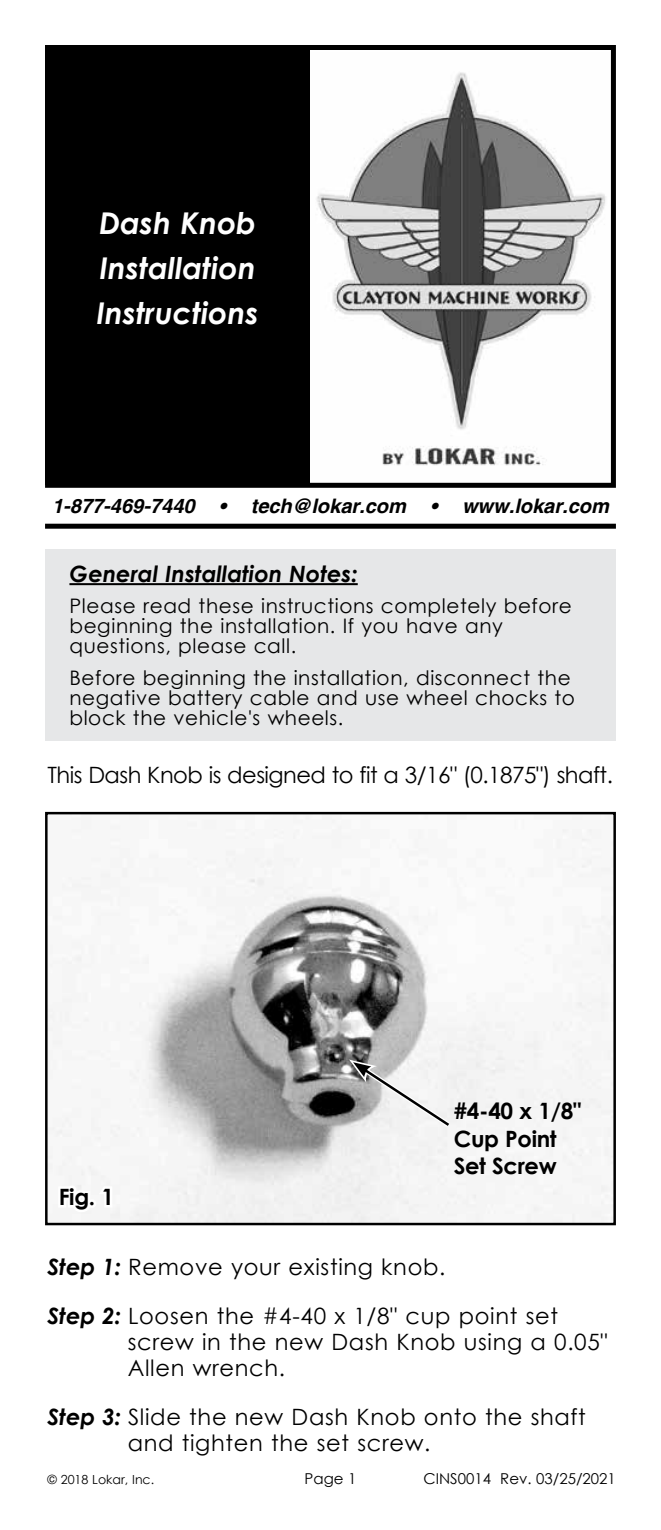
<style>
.page{position:relative;width:661px;height:1530px;background:#fff}
.page>*{position:absolute;margin:0;border:0;box-sizing:border-box;transform-origin:0 0}
.t1{font:italic 700 30px/45px "Century Gothic";color:#fff;text-align:justify}
.t2{font:22.5px/26.2px "Century Gothic";letter-spacing:.03em;color:#000}
.t3{font:22.5px "Century Gothic";letter-spacing:-.025em;color:#000}
.t4{font:700 22.5px/27.5px "Century Gothic";letter-spacing:-.015em;color:#000}
.t5{font:italic 700 22.5px "Century Gothic";color:#000}
.t6{font:20px/20px "Century Gothic";letter-spacing:.03em;color:#000}
.t7{font:italic 700 20px "Helvetica";color:#000}
.t8{font:15px "Century Gothic";color:#000}
.t9{font:12.5px "Century Gothic";color:#000}
.s1{font-weight:700;font-style:italic}
</style>
<div class="page">
<div style="left:45px;top:549px;width:570px;height:192px;background:#e6e7e8"></div>
<hr style="left:69px;top:583px;width:288px;height:2px;background:#000">
<img style="left:48px;top:818px;width:564px;height:404px">
<div style="left:45px;top:812px;width:570px;height:413px;border:2px solid #000"></div>
<svg style="left:56px;top:1181px;width:59px;height:35px"></svg>
<svg style="left:349px;top:1060px;width:105px;height:71px"></svg>
<div style="left:45px;top:524px;width:570px;height:5px;background:#000"></div>
<img style="left:316px;top:72px;width:290px;height:394px">
<div style="left:45px;top:45px;width:570px;height:443px;border:5px solid #000"></div>
<div style="left:45px;top:45px;width:265px;height:439px;background:#000"></div>
<h1 class="t1" style="left:96px;top:199px;width:163px">Dash Knob Installation Instructions</h1>
<p class="t7" style="left:52px;top:494px;width:558px">1-877-469-7440 • tech@lokar.com • www.lokar.com</p>
<p class="t5" style="left:69px;top:557px;width:289px">General Installation Notes:</p>
<p class="t6" style="left:69px;top:596px;width:503px">Please read these instructions completely before beginning the installation. If you have any questions, please call.</p>
<p class="t6" style="left:69px;top:667px;width:506px">Before beginning the installation, disconnect the negative battery cable and use wheel chocks to block the vehicle's wheels.</p>
<p class="t3" style="left:47px;top:759px;width:566px">This Dash Knob is designed to fit a 3/16" (0.1875") shaft.</p>
<p class="t4" style="left:59px;top:1182px;width:57px">Fig. 1</p>
<p class="t4" style="left:453px;top:1096px;width:129px">#4-40 x 1/8"<br>Cup Point<br>Set Screw</p>
<p class="t2" style="left:48px;top:1242px;width:511px;line-height:48.8px"><span class="s1">Step 1:</span> Remove your existing knob.<br><span class="s1">Step 2:</span> Loosen the #4-40 x 1/8" cup point set</p>
<p class="t2" style="left:128px;top:1328px;width:481px">screw in the new Dash Knob using a 0.05"<br>Allen wrench.</p>
<p class="t2" style="left:127px;top:1403px;width:459px;text-indent:-80px"><span class="s1">Step 3:</span> Slide the new Dash Knob onto the shaft and tighten the set screw.</p>
<p class="t9" style="left:48px;top:1471px;width:108px">© 2018 Lokar, Inc.</p>
<p class="t8" style="left:423px;top:1468px;width:194px">CINS0014 Rev. 03/25/2021</p>
<p class="t8" style="left:304px;top:1468px;width:53px">Page 1</p>
</div>
